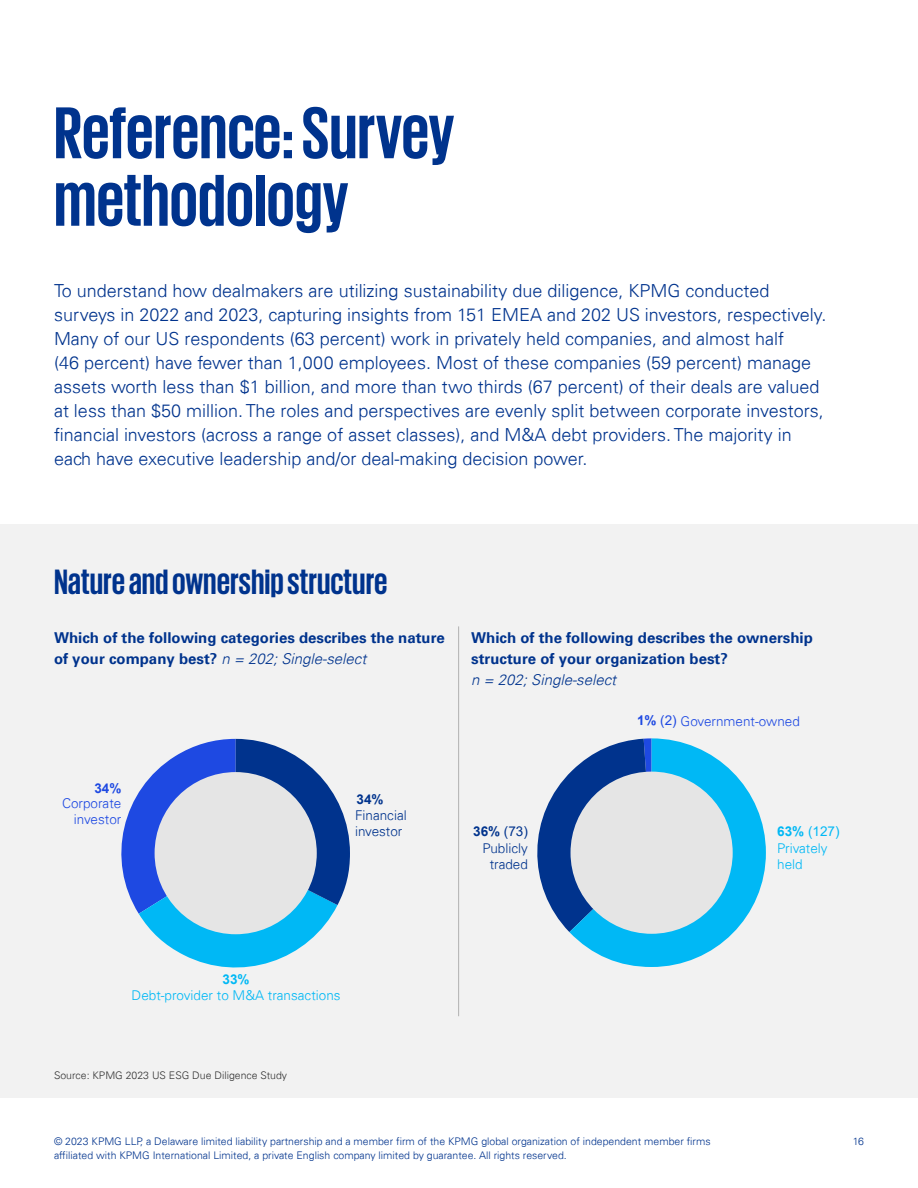
<style>
.page{position:relative;width:918px;height:1188px;background:#fff}
.page>*{position:absolute;margin:0;border:0;box-sizing:border-box;transform-origin:0 0}
.t1{font:700 75px/67.5px "KPMG";color:#00338d}
.t2{font:700 36px "KPMG";color:#00338d}
.t3{font:300 18px/24px "Univers 45";color:#00338d}
.t4{font:700 15px/21px "Univers";color:#00338d}
.t5{font:italic 300 15px "Univers 45";color:#00338d}
.t6{font:300 13.5px/16.2px "Univers 45";color:#00b8f5}
.t7{font:300 13.5px/16.2px "Univers 45";color:#1e49e2;text-align:right}
.t8{font:300 13.5px/16.2px "Univers 45";color:#00338d}
.t9{font:13.5px "Arial";color:#00b8f5}
.t10{font:13.5px "Arial";color:#00338d}
.t11{font:700 13.5px "Arial";color:#00338d}
.t12{font:700 13.5px "Arial";color:#1e49e2}
.t13{font:700 13.5px "Arial";color:#00b8f5}
.t14{font:300 10.5px "Univers 45";color:#00338d}
.t15{font:300 10.5px "Univers 45";color:#333}
.s1{font-family:"Univers";font-weight:700;font-style:normal}
.s2{font-family:"Arial";font-weight:700}
.s3{font-family:"Arial";font-weight:400}
.s4{font-weight:700}
</style>
<div class="page">
<div style="left:0;top:525px;width:918px;height:573px;background:#f2f2f2"></div>
<svg style="left:121px;top:739px;width:229px;height:229px"></svg>
<div style="left:155px;top:772px;width:162px;height:162px;background:#e5e5e5;border-radius:50%"></div>
<svg style="left:537px;top:773px;width:32px;height:159px"></svg>
<svg style="left:569px;top:738px;width:197px;height:229px;fill:#00b8f5"></svg>
<div style="left:571px;top:772px;width:162px;height:162px;background:#e5e5e5;border-radius:50%"></div>
<hr style="left:458px;top:626px;width:1px;height:390px;background:#b2b2b2">
<h1 class="t1" style="left:54px;top:97px;width:402px">Reference: Survey methodology</h1>
<p class="t3" style="left:54px;top:279px;width:774px">To understand how dealmakers are utilizing sustainability due diligence, KPMG conducted surveys in 2022 and 2023, capturing insights from 151 EMEA and 202 US investors, respectively.<br>Many of our US respondents (63 percent) work in privately held companies, and almost half<br>(46 percent) have fewer than 1,000 employees. Most of these companies (59 percent) manage assets worth less than $1 billion, and more than two thirds (67 percent) of their deals are valued at less than $50 million. The roles and perspectives are evenly split between corporate investors, financial investors (across a range of asset classes), and M&amp;A debt providers. The majority in each have executive leadership and/or deal-making decision power.</p>
<h2 class="t2" style="left:54px;top:563px;width:335px">Nature and ownership structure</h2>
<p class="t4" style="left:54px;top:628px;width:392px">Which of the following categories describes the nature</p>
<p class="t5" style="left:54px;top:650px;width:314px"><span class="s1">of your company best?</span> n = 202; Single-select</p>
<p class="t12" style="left:94px;top:779px;width:29px">34%</p>
<p class="t7" style="left:62px;top:795px;width:61px">Corporate investor</p>
<p class="t11" style="left:357px;top:790px;width:29px">34%</p>
<p class="t8" style="left:355px;top:807px;width:53px">Financial investor</p>
<p class="t4" style="left:471px;top:628px;width:343px">Which of the following describes the ownership structure of your organization best?</p>
<p class="t5" style="left:471px;top:671px;width:146px">n = 202; Single-select</p>
<p class="t7" style="left:637px;top:713px;width:164px"><span class="s2">1%</span> <span class="s3">(2)</span> Government-owned</p>
<p class="t10" style="left:473px;top:822px;width:56px"><span class="s4">36%</span> (73)</p>
<p class="t9" style="left:777px;top:822px;width:64px"><span class="s4">63%</span> (127)</p>
<p class="t8" style="left:482px;top:840px;width:47px;text-align:center">Publicly traded</p>
<p class="t6" style="left:777px;top:840px;width:52px">Privately held</p>
<p class="t13" style="left:223px;top:970px;width:29px">33%</p>
<p class="t6" style="left:132px;top:987px;width:211px">Debt-provider to M&amp;A transactions</p>
<p class="t15" style="left:54px;top:1069px;width:235px">Source: KPMG 2023 US ESG Due Diligence Study</p>
<p class="t14" style="left:54px;top:1135px;width:658px">© 2023 KPMG LLP, a Delaware limited liability partnership and a member firm of the KPMG global organization of independent member firms</p>
<p class="t14" style="left:853px;top:1135px;width:13px">16</p>
<p class="t14" style="left:54px;top:1149px;width:514px">affiliated with KPMG International Limited, a private English company limited by guarantee. All rights reserved.</p>
</div>
